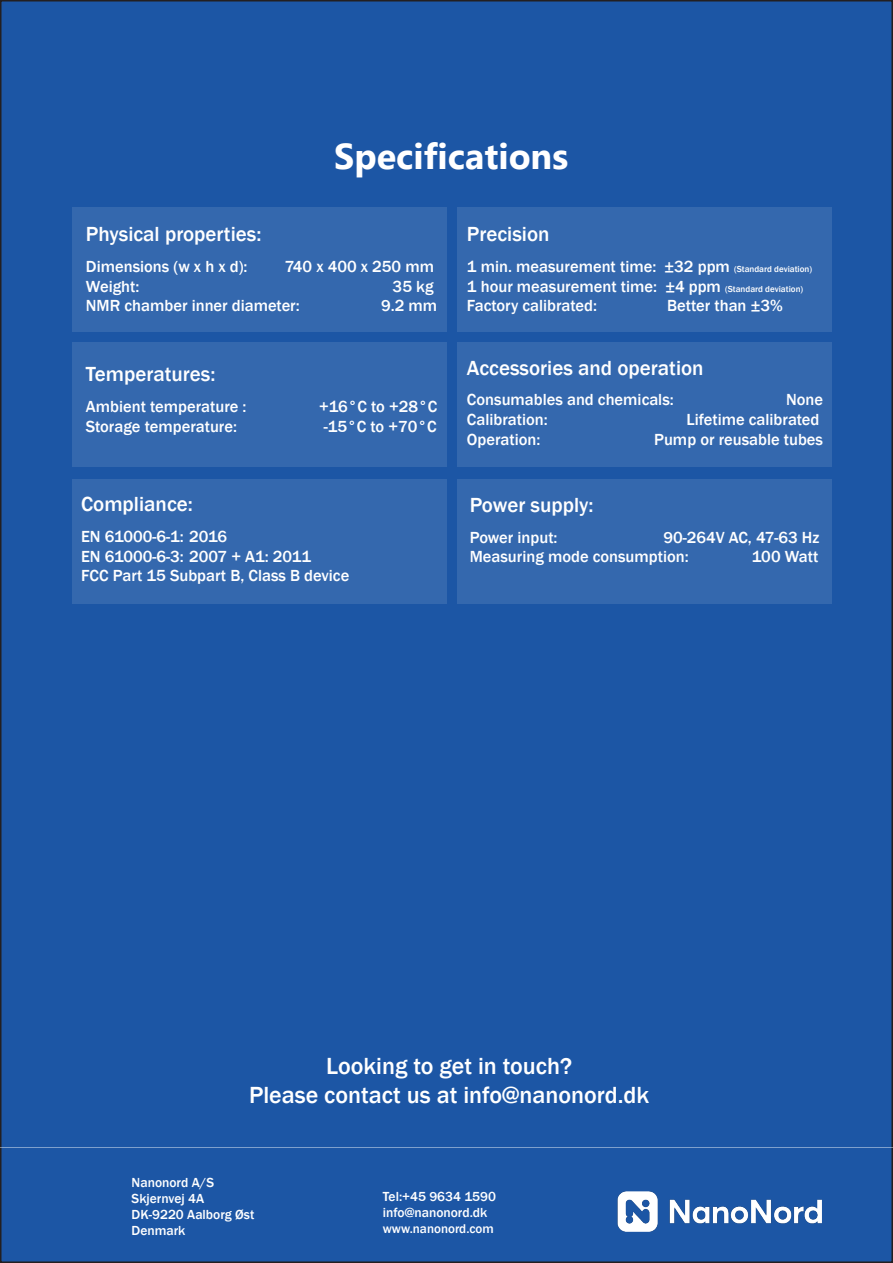
<style>
.page{position:relative;width:893px;height:1263px;background:#fff}
.page>*{position:absolute;margin:0;border:0;box-sizing:border-box;transform-origin:0 0}
.t1{font:700 36px "Myanmar Text";color:#fff}
.t2{font:500 24px "Franklin Gothic";color:#fff}
.blue_title{font:500 21px "Franklin Gothic";color:#fff}
.blue_title-2{font:500 16.5px "Franklin Gothic";color:#fff}
.t3{font:500 13.5px "Franklin Gothic";color:#fff}
.t4{font:500 13.05px "Franklin Gothic";color:#fff}
.s1{font-size:9px}
</style>
<div class="page">
<div style="left:1px;top:1px;width:891px;height:1261px;background:#1c56a5"></div>
<div style="left:72px;top:207px;width:374px;height:124px;background:#3468ae"></div>
<div style="left:72px;top:343px;width:374px;height:124px;background:#3468ae"></div>
<div style="left:458px;top:479px;width:374px;height:124px;background:#3468ae"></div>
<div style="left:72px;top:479px;width:374px;height:124px;background:#3468ae"></div>
<img style="left:618px;top:1191px;width:203px;height:41px">
<div style="left:458px;top:207px;width:374px;height:124px;background:#3468ae"></div>
<div style="left:458px;top:343px;width:374px;height:124px;background:#3468ae"></div>
<p class="t1" style="left:334px;top:135px;width:235px">Specifications</p>
<p class="blue_title" style="left:86px;top:221px;width:177px">Physical properties:</p>
<p class="blue_title-2" style="left:86px;top:256px;width:163px">Dimensions (w x h x d):</p>
<p class="blue_title-2" style="left:285px;top:256px;width:151px">740 x 400 x 250 mm</p>
<p class="blue_title-2" style="left:86px;top:276px;width:55px">Weight:</p>
<p class="blue_title-2" style="left:393px;top:276px;width:43px">35 kg</p>
<p class="blue_title-2" style="left:86px;top:296px;width:215px">NMR chamber inner diameter:</p>
<p class="blue_title-2" style="left:381px;top:296px;width:58px">9.2 mm</p>
<p class="blue_title" style="left:86px;top:361px;width:131px">Temperatures:</p>
<p class="blue_title-2" style="left:86px;top:396px;width:162px">Ambient temperature :</p>
<p class="blue_title-2" style="left:319px;top:396px;width:120px">+16°C to +28°C</p>
<p class="blue_title-2" style="left:86px;top:416px;width:153px">Storage temperature:</p>
<p class="blue_title-2" style="left:324px;top:416px;width:114px">-15°C to +70°C</p>
<p class="blue_title" style="left:81px;top:491px;width:113px">Compliance:</p>
<p class="blue_title-2" style="left:81px;top:526px;width:148px">EN 61000-6-1: 2016</p>
<p class="blue_title-2" style="left:81px;top:546px;width:232px">EN 61000-6-3: 2007 + A1: 2011</p>
<p class="blue_title-2" style="left:81px;top:566px;width:270px">FCC Part 15 Subpart B, Class B device</p>
<p class="blue_title" style="left:467px;top:221px;width:84px">Precision</p>
<p class="blue_title-2" style="left:467px;top:256px;width:347px">1 min. measurement time: ±32 ppm <span class="s1">(Standard deviation)</span></p>
<p class="blue_title-2" style="left:467px;top:276px;width:338px">1 hour measurement time: ±4 ppm <span class="s1">(Standard deviation)</span></p>
<p class="blue_title-2" style="left:467px;top:296px;width:132px">Factory calibrated:</p>
<p class="blue_title-2" style="left:667px;top:296px;width:117px">Better than ±3%</p>
<p class="blue_title" style="left:467px;top:354px;width:238px">Accessories and operation</p>
<p class="blue_title-2" style="left:467px;top:389px;width:208px">Consumables and chemicals:</p>
<p class="blue_title-2" style="left:786px;top:389px;width:39px">None</p>
<p class="blue_title-2" style="left:467px;top:409px;width:82px">Calibration:</p>
<p class="blue_title-2" style="left:686px;top:409px;width:134px">Lifetime calibrated</p>
<p class="blue_title-2" style="left:467px;top:429px;width:75px">Operation:</p>
<p class="blue_title-2" style="left:654px;top:429px;width:170px">Pump or reusable tubes</p>
<p class="blue_title" style="left:470px;top:492px;width:125px">Power supply:</p>
<p class="blue_title-2" style="left:470px;top:527px;width:89px">Power input:</p>
<p class="blue_title-2" style="left:663px;top:527px;width:157px">90-264V AC, 47-63 Hz</p>
<p class="blue_title-2" style="left:470px;top:547px;width:221px">Measuring mode consumption:</p>
<p class="blue_title-2" style="left:752px;top:547px;width:68px">100 Watt</p>
<p class="t2" style="left:326px;top:1051px;width:248px">Looking to get in touch?</p>
<p class="t2" style="left:249px;top:1080px;width:402px">Please contact us at info@nanonord.dk</p>
<p class="t3" style="left:132px;top:1174px;width:84px">Nanonord A/S</p>
<p class="t3" style="left:132px;top:1190px;width:74px">Skjernvej 4A</p>
<p class="t3" style="left:132px;top:1206px;width:124px">DK-9220 Aalborg Øst</p>
<p class="t3" style="left:132px;top:1222px;width:55px">Denmark</p>
<p class="t3" style="left:383px;top:1188px;width:115px">Tel:+45 9634 1590</p>
<p class="t3" style="left:383px;top:1204px;width:106px">info@nanonord.dk</p>
<p class="t4" style="left:383px;top:1220px;width:113px">www.nanonord.com</p>
</div>
